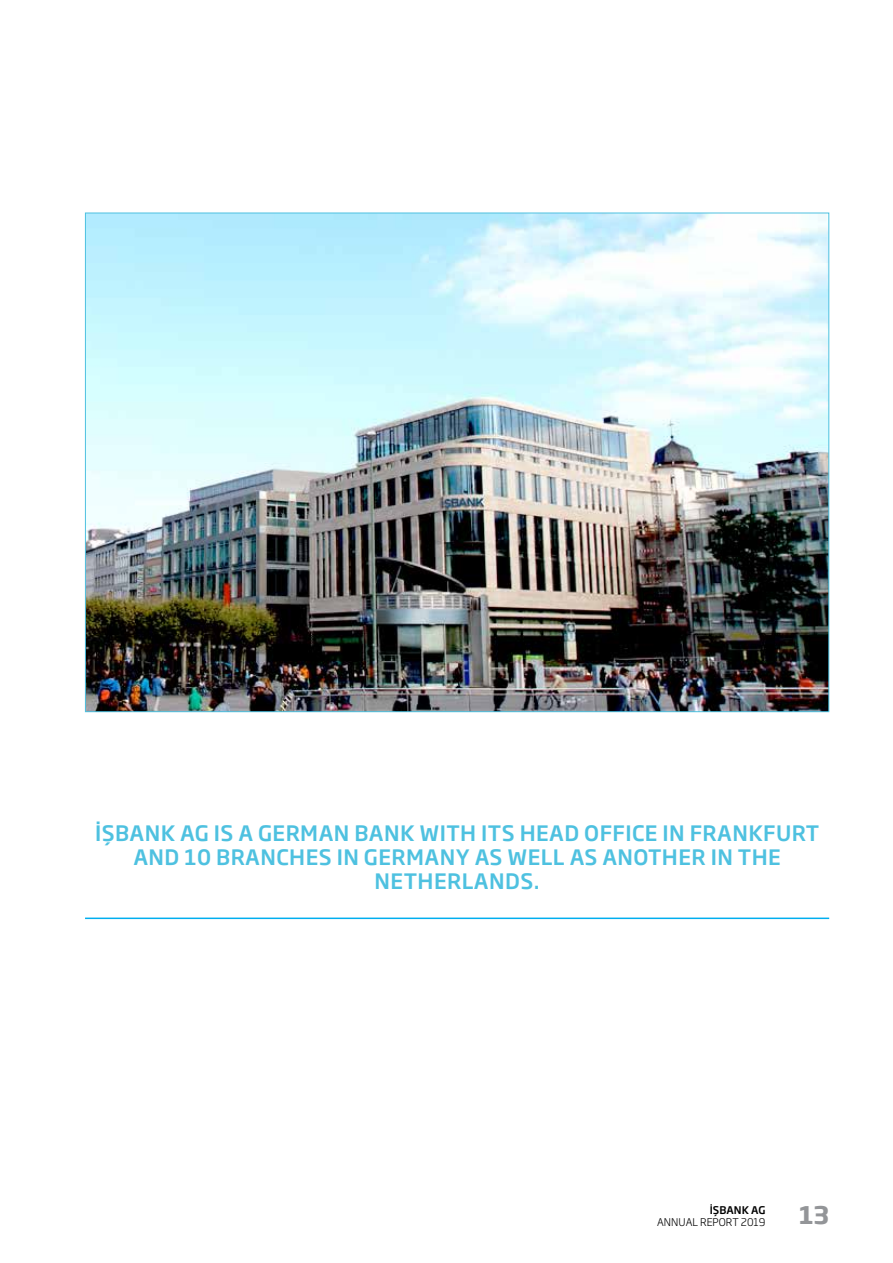
<style>
.page{position:relative;width:893px;height:1263px;background:#fff}
.page>*{position:absolute;margin:0;border:0;box-sizing:border-box;transform-origin:0 0}
.t1{font:700 24px "Soho Gothic Pro";color:#939598}
.t2{font:500 21px/24px "Soho Gothic Pro";letter-spacing:.02em;color:#4ec1e0;text-align:center}
.t3{font:300 10.5px "Soho Gothic Pro";color:#000}
.t4{font:500 10.5px "Soho Gothic Pro";color:#000}
</style>
<div class="page">
<img style="left:87px;top:215px;width:740px;height:495px">
<hr style="left:85px;top:917px;width:744px;height:2px;background:#00aeef">
<p class="t2" style="left:95px;top:820px;width:726px">İŞBANK AG IS A GERMAN BANK WITH ITS HEAD OFFICE IN FRANKFURT<br>AND 10 BRANCHES IN GERMANY AS WELL AS ANOTHER IN THE<br>NETHERLANDS.</p>
<p class="t4" style="left:710px;top:1202px;width:57px">İŞBANK AG</p>
<p class="t3" style="left:657px;top:1214px;width:110px">ANNUAL REPORT 2019</p>
<p class="t1" style="left:799px;top:1196px;width:32px">13</p>
</div>
